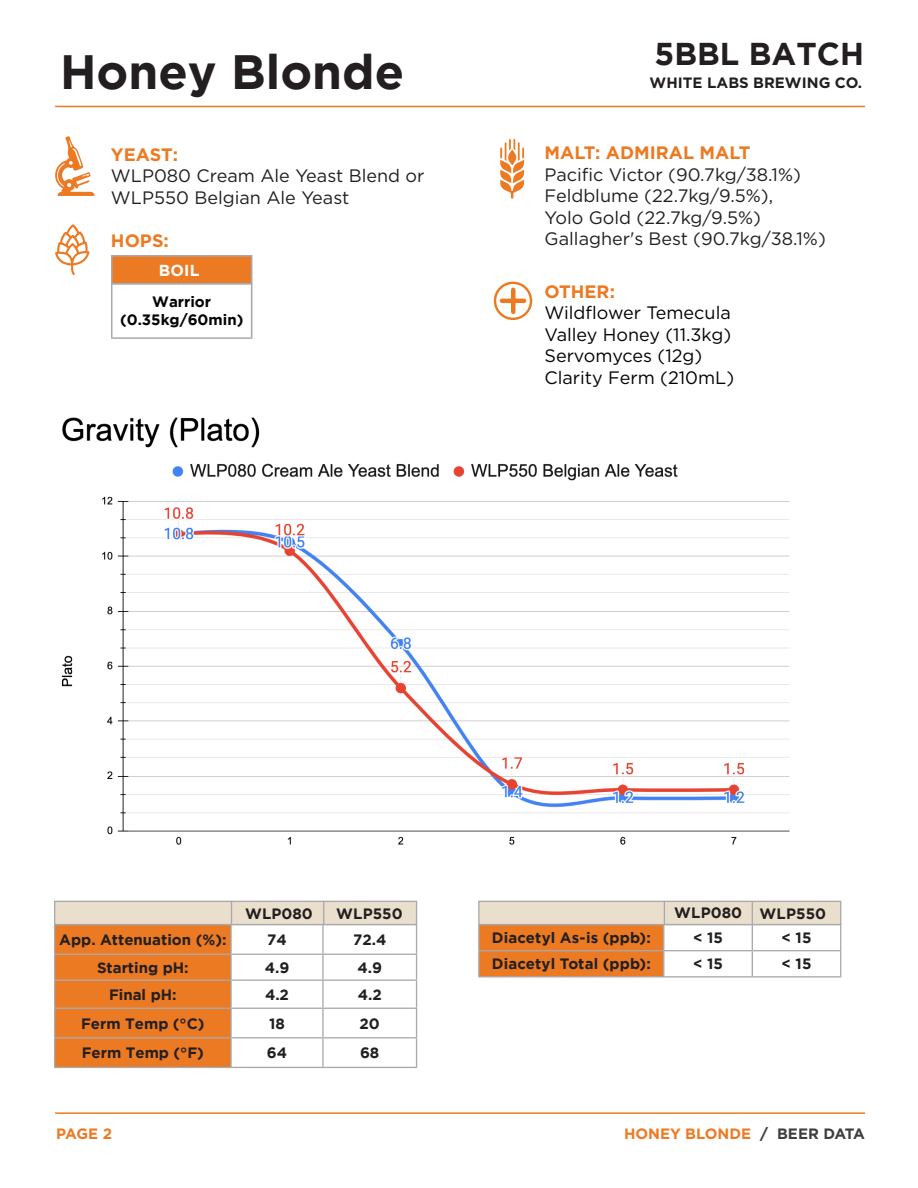
<style>
.page{position:relative;width:918px;height:1188px;background:#fff}
.page>*{position:absolute;margin:0;border:0;box-sizing:border-box;transform-origin:0 0}
.t1{font:700 48px "Gotham";color:#231f20}
.t2{font:700 31.5px "Gotham";color:#231f20}
.t3{font:18px/21.6px "Gotham";color:#231f20}
.t4{font:18px/21.6px "Gotham";color:#040503}
.t5{font:700 18px "Gotham";color:#ec7a23}
.t6{font:700 15.9px "Gotham";color:#fff}
.t7{font:700 15px "Gotham";color:#231f20}
.t8{font:700 15px "Gotham";color:#ec7a23}
.t9{font:700 15px "Gotham";color:#040503}
.t10{font:700 15px "Gotham";color:#231f20}
.s1{color:#3e3e3f}
</style>
<div class="page">
<hr style="left:54px;top:1067px;width:177px;height:1px;background:#a8a9ad">
<hr style="left:231px;top:1067px;width:92px;height:1px;background:#a8a9ad">
<hr style="left:323px;top:1067px;width:94px;height:1px;background:#a8a9ad">
<hr style="left:478px;top:925px;width:2px;height:25px;background:#a8a9ad">
<hr style="left:478px;top:950px;width:186px;height:1px;background:#a8a9ad">
<hr style="left:478px;top:951px;width:2px;height:25px;background:#a8a9ad">
<hr style="left:478px;top:976px;width:186px;height:2px;background:#a8a9ad">
<hr style="left:664px;top:976px;width:88px;height:2px;background:#a8a9ad">
<hr style="left:752px;top:976px;width:89px;height:2px;background:#a8a9ad">
<svg style="left:54px;top:901px;width:363px;height:166px"></svg>
<svg style="left:479px;top:901px;width:362px;height:76px"></svg>
<hr style="left:55px;top:106px;width:810px;height:1px;background:#ec7a23">
<hr style="left:55px;top:1112px;width:810px;height:2px;background:#ec7a23">
<svg style="left:55px;top:136px;width:40px;height:60px"></svg>
<svg style="left:500px;top:139px;width:24px;height:60px"></svg>
<svg style="left:55px;top:224px;width:35px;height:51px"></svg>
<svg style="left:494px;top:282px;width:38px;height:38px"></svg>
<div style="left:511px;top:290px;width:5px;height:22px;background:#ec7a23"></div>
<hr style="left:502px;top:299px;width:22px;height:4px;background:#ec7a23">
<hr style="left:111px;top:284px;width:1px;height:53px;background:#a8a9ad">
<hr style="left:111px;top:337px;width:141px;height:2px;background:#a8a9ad">
<hr style="left:251px;top:284px;width:1px;height:53px;background:#a8a9ad">
<div style="left:111px;top:255px;width:141px;height:30px;background:#ec7a23;border:2px solid #a8a9ad"></div>
<img style="left:62px;top:417px;width:728px;height:428px">
<p class="t1" style="left:60px;top:44px;width:346px">Honey Blonde</p>
<p class="t2" style="left:654px;top:36px;width:211px">5BBL BATCH</p>
<p class="t10" style="left:650px;top:73px;width:214px">WHITE LABS BREWING CO.</p>
<p class="t5" style="left:111px;top:142px;width:69px">YEAST:</p>
<p class="t3" style="left:111px;top:165px;width:315px">WLP080 Cream Ale Yeast Blend or<br>WLP550 Belgian Ale Yeast</p>
<p class="t5" style="left:111px;top:228px;width:59px">HOPS:</p>
<p class="t6" style="left:159px;top:261px;width:42px">BOIL</p>
<p class="t9" style="left:152px;top:293px;width:61px">Warrior</p>
<p class="t9" style="left:120px;top:311px;width:125px">(0.35kg/60min)</p>
<p class="t5" style="left:545px;top:141px;width:207px">MALT: ADMIRAL MALT</p>
<p class="t3" style="left:545px;top:163px;width:258px">Pacific Victor (90.7kg/38.1%)<br>Feldblume (22.7kg/9.5%),</p>
<p class="t3" style="left:545px;top:206px;width:218px">Yolo Gold (22.7kg/9.5%)</p>
<p class="t3" style="left:545px;top:228px;width:283px">Gallagher's Best (90.7kg/38.1%)</p>
<p class="t5" style="left:545px;top:279px;width:72px">OTHER:</p>
<p class="t4" style="left:545px;top:302px;width:191px">Wildflower Temecula<br>Valley Honey (11.3kg)<br>Servomyces (12g)<br>Clarity Ferm (210mL)</p>
<p class="t7" style="left:245px;top:905px;width:69px">WLP080</p>
<p class="t7" style="left:336px;top:905px;width:68px">WLP550</p>
<p class="t7" style="left:674px;top:904px;width:70px">WLP080</p>
<p class="t7" style="left:760px;top:905px;width:68px">WLP550</p>
<p class="t7" style="left:59px;top:931px;width:169px">App. Attenuation (%):</p>
<p class="t7" style="left:267px;top:931px;width:21px">74</p>
<p class="t7" style="left:353px;top:931px;width:35px">72.4</p>
<p class="t7" style="left:97px;top:959px;width:93px">Starting pH:</p>
<p class="t7" style="left:265px;top:959px;width:26px">4.9</p>
<p class="t7" style="left:357px;top:959px;width:26px">4.9</p>
<p class="t7" style="left:109px;top:986px;width:69px">Final pH:</p>
<p class="t7" style="left:265px;top:986px;width:25px">4.2</p>
<p class="t7" style="left:358px;top:986px;width:25px">4.2</p>
<p class="t7" style="left:81px;top:1015px;width:125px">Ferm Temp (°C)</p>
<p class="t7" style="left:269px;top:1015px;width:17px">18</p>
<p class="t7" style="left:360px;top:1015px;width:22px">20</p>
<p class="t7" style="left:82px;top:1044px;width:124px">Ferm Temp (°F)</p>
<p class="t7" style="left:267px;top:1044px;width:22px">64</p>
<p class="t7" style="left:360px;top:1044px;width:21px">68</p>
<p class="t7" style="left:492px;top:929px;width:161px">Diacetyl As-is (ppb):</p>
<p class="t7" style="left:693px;top:929px;width:32px">&lt; 15</p>
<p class="t7" style="left:782px;top:929px;width:32px">&lt; 15</p>
<p class="t7" style="left:492px;top:955px;width:161px">Diacetyl Total (ppb):</p>
<p class="t7" style="left:693px;top:955px;width:32px">&lt; 15</p>
<p class="t7" style="left:782px;top:955px;width:32px">&lt; 15</p>
<p class="t8" style="left:56px;top:1123px;width:57px">PAGE 2</p>
<p class="t8" style="left:624px;top:1123px;width:243px">HONEY BLONDE <span class="s1">/ BEER DATA</span></p>
</div>
